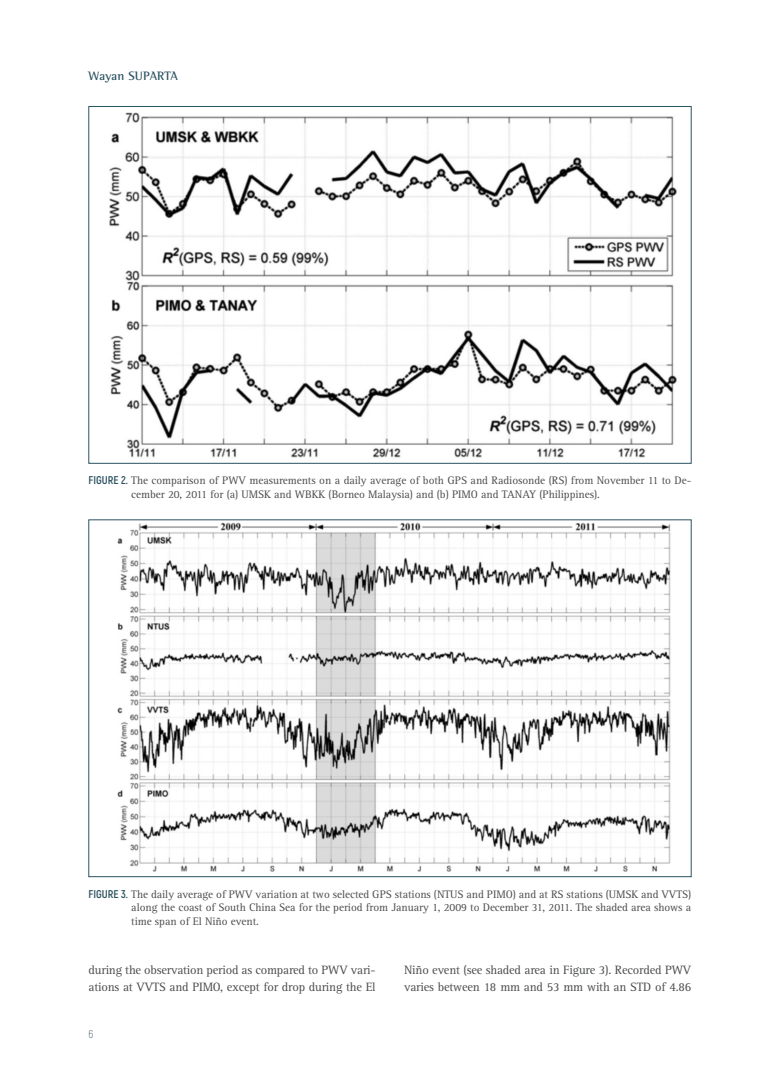
<style>
.page{position:relative;width:780px;height:1088px;background:#fff}
.page>*{position:absolute;margin:0;border:0;box-sizing:border-box;transform-origin:0 0}
.t1{font:12.5px/16.9px "Rotis Serif";letter-spacing:-.015em;color:#4b4c4d}
.t2{font:700 12.5px "Rotis Semi Serif";color:#2b5261}
.t3{font:11.25px/13.5px "Rotis Serif";letter-spacing:-.005em;color:#4b4c4d}
.t4{font:300 11.25px "Akrobat";color:#486271}
.s1{font-family:"Akrobat";font-weight:700;color:#2b5261}
</style>
<div class="page">
<img style="left:109px;top:112px;width:568px;height:346px">
<img style="left:117px;top:522px;width:554px;height:350px">
<p class="t2" style="left:89px;top:71px;width:91px">Wayan SUPARTA</p>
<p class="t3" style="left:131px;top:475px;width:561px;text-indent:-43px"><span class="s1">FIGURE 2.</span> The comparison of PWV measurements on a daily average of both GPS and Radiosonde (RS) from November 11 to De&shy;cember 20, 2011 for (a) UMSK and WBKK (Borneo Malaysia) and (b) PIMO and TANAY (Philippines).</p>
<p class="t3" style="left:131px;top:888px;width:561px;text-align:justify;text-indent:-43px"><span class="s1">FIGURE 3.</span> The daily average of PWV variation at two selected GPS stations (NTUS and PIMO) and at RS stations (UMSK and VVTS) along the coast of South China Sea for the period from January 1, 2009 to December 31, 2011. The shaded area shows a time span of El Niño event.</p>
<p class="t1" style="left:89px;top:963px;width:288px">during the observation period as compared to PWV vari&shy;ations at VVTS and PIMO, except for drop during the El</p>
<p class="t1" style="left:404px;top:963px;width:289px">Niño event (see shaded area in Figure 3). Recorded PWV varies between 18 mm and 53 mm with an STD of 4.86</p>
<p class="t4" style="left:89px;top:1030px;width:6px">6</p>
</div>
